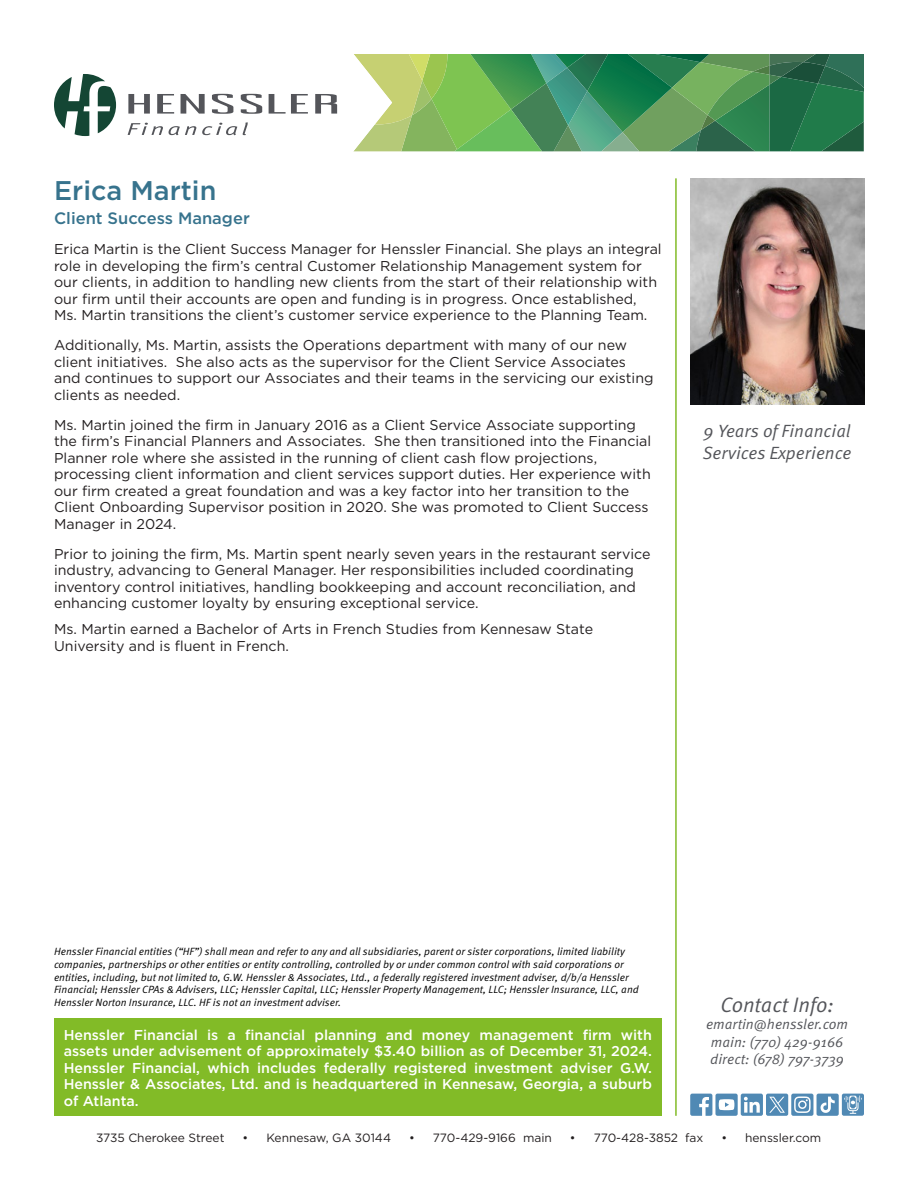
<style>
.page{position:relative;width:918px;height:1188px;background:#fff}
.page>*{position:absolute;margin:0;border:0;box-sizing:border-box;transform-origin:0 0}
.t1{font:500 27px "Gotham";color:#37738d}
.t2{font:21px "Meta Pro Norm Ita";color:#54555a}
.t3{font:17.7px/22.5px "Meta Pro Norm Ita";color:#54555a}
.t4{font:500 16.5px "Gotham";color:#37738d}
.t5{font:14.25px/16.5px "Gotham";color:#231f20}
.t6{font:500 14.25px/16.5px "Gotham";color:#fff;text-align:justify}
.t7{font:14.25px/17.1px "Meta Pro Norm Ita";color:#54555a}
.t8{font:12px "Gotham";color:#231f20}
.t9{font:10.5px/12.6px "Meta Pro Norm Ita";color:#000}
</style>
<div class="page">
<svg style="left:354px;top:54px;width:510px;height:97px;background:#5b9c61"></svg>
<svg style="left:128px;top:94px;width:22px;height:20px"></svg>
<svg style="left:157px;top:94px;width:17px;height:20px"></svg>
<svg style="left:181px;top:94px;width:24px;height:20px"></svg>
<svg style="left:212px;top:94px;width:21px;height:20px"></svg>
<svg style="left:241px;top:94px;width:21px;height:20px"></svg>
<svg style="left:269px;top:94px;width:39px;height:20px"></svg>
<svg style="left:315px;top:94px;width:22px;height:20px"></svg>
<svg style="left:128px;top:123px;width:35px;height:12px"></svg>
<svg style="left:169px;top:126px;width:27px;height:9px"></svg>
<svg style="left:202px;top:123px;width:35px;height:12px"></svg>
<svg style="left:243px;top:122px;width:5px;height:13px"></svg>
<svg style="left:54px;top:74px;width:62px;height:62px"></svg>
<hr style="left:675px;top:178px;width:2px;height:938px;background:#82bb27">
<div style="left:54px;top:1019px;width:608px;height:97px;background:#82bb27"></div>
<svg style="left:690px;top:1094px;width:174px;height:22px"></svg>
<img style="left:690px;top:178px;width:174px;height:226px">
<h1 class="t1" style="left:54px;top:173px;width:164px">Erica Martin</h1>
<p class="t4" style="left:54px;top:207px;width:197px">Client Success Manager</p>
<p class="t5" style="left:54px;top:240px;width:609px">Erica Martin is the Client Success Manager for Henssler Financial. She plays an integral role in developing the firm’s central Customer Relationship Management system for our clients, in addition to handling new clients from the start of their relationship with our firm until their accounts are open and funding is in progress. Once established, Ms. Martin transitions the client’s customer service experience to the Planning Team.</p>
<p class="t5" style="left:54px;top:336px;width:601px">Additionally, Ms. Martin, assists the Operations department with many of our new client initiatives. She also acts as the supervisor for the Client Service Associates and continues to support our Associates and their teams in the servicing our existing clients as needed.</p>
<p class="t5" style="left:54px;top:416px;width:599px">Ms. Martin joined the firm in January 2016 as a Client Service Associate supporting the firm’s Financial Planners and Associates. She then transitioned into the Financial Planner role where she assisted in the running of client cash flow projections, processing client information and client services support duties. Her experience with our firm created a great foundation and was a key factor into her transition to the Client Onboarding Supervisor position in 2020. She was promoted to Client Success Manager in 2024.</p>
<p class="t5" style="left:54px;top:545px;width:598px">Prior to joining the firm, Ms. Martin spent nearly seven years in the restaurant service industry, advancing to General Manager. Her responsibilities included coordinating inventory control initiatives, handling bookkeeping and account reconciliation, and enhancing customer loyalty by ensuring exceptional service.</p>
<p class="t5" style="left:54px;top:621px;width:541px">Ms. Martin earned a Bachelor of Arts in French Studies from Kennesaw State<br>University and is fluent in French.</p>
<p class="t3" style="left:703px;top:418px;width:150px">9 Years of Financial<br>Services Experience</p>
<p class="t9" style="left:54px;top:945px;width:586px">Henssler Financial entities (“HF”) shall mean and refer to any and all subsidiaries, parent or sister corporations, limited liability companies, partnerships or other entities or entity controlling, controlled by or under common control with said corporations or entities, including, but not limited to, G.W. Henssler &amp; Associates, Ltd., a federally registered investment adviser, d/b/a Henssler Financial; Henssler CPAs &amp; Advisers, LLC; Henssler Capital, LLC; Henssler Property Management, LLC; Henssler Insurance, LLC, and Henssler Norton Insurance, LLC. HF is not an investment adviser.</p>
<p class="t6" style="left:64px;top:1026px;width:590px">Henssler Financial is a financial planning and money management firm with assets under advisement of approximately $3.40 billion as of December 31, 2024.<br>Henssler Financial, which includes federally registered investment adviser G.W.<br>Henssler &amp; Associates, Ltd. and is headquartered in Kennesaw, Georgia, a suburb of Atlanta.</p>
<h2 class="t2" style="left:720px;top:989px;width:115px">Contact Info:</h2>
<p class="t7" style="left:706px;top:1015px;width:144px">emartin@henssler.com main: (770) 429-9166 direct: (678) 797-3739</p>
<p class="t8" style="left:96px;top:1130px;width:130px">3735 Cherokee Street</p>
<p class="t8" style="left:243px;top:1130px;width:150px">• Kennesaw, GA 30144</p>
<p class="t8" style="left:409px;top:1130px;width:144px">• 770-429-9166 main</p>
<p class="t8" style="left:570px;top:1130px;width:135px">• 770-428-3852 fax</p>
<p class="t8" style="left:721px;top:1130px;width:102px">• henssler.com</p>
</div>
